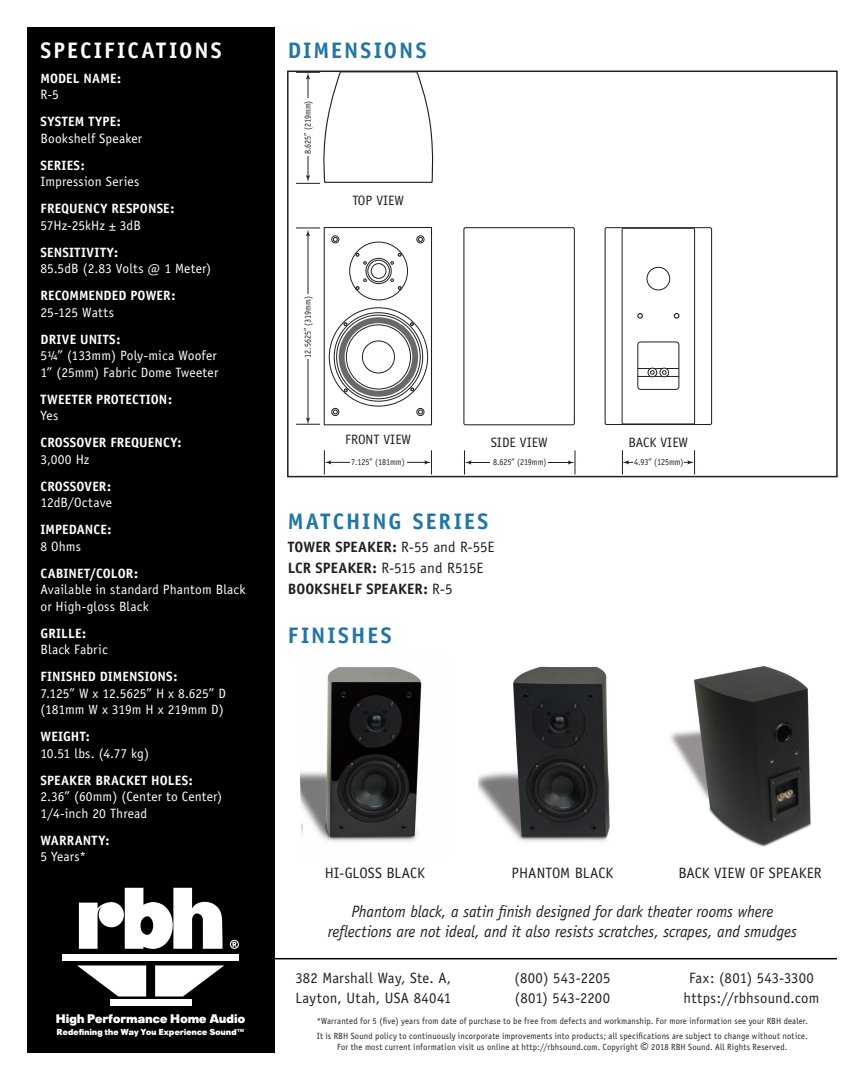
<style>
.page{position:relative;width:864px;height:1080px;background:#fff}
.page>*{position:absolute;margin:0;border:0;box-sizing:border-box;transform-origin:0 0}
.Back-TitlesBlack{font:700 22.5px "Officina Sans";letter-spacing:.09em;color:#2176a3}
.Back-TitlesWhite{font:700 22.5px "Officina Sans";letter-spacing:.095em;color:#fff}
.Back-Caption{font:italic 16.5px/19.5px "Officina Sans";letter-spacing:-.005em;color:#231f20;text-align:center;scale:.95 1}
.Back-AddressLine{font:15px/19.5px "Officina Sans";letter-spacing:.015em;color:#231f20}
.Back-MatchingSeries{font:700 15px/21px "Officina Sans";letter-spacing:.005em;color:#231f20}
.Back-MatchingSeries-2{font:15px "Officina Sans";color:#231f20}
.t1{font:13.65px "Officina Sans";color:#231f20}
.Back-Specs{font:13.5px/16.5px "Officina Sans";letter-spacing:.01em;color:#fff}
.Back-Specs-2{font:700 13.5px/16.5px "Officina Sans";letter-spacing:.01em;color:#fff}
.Redefining_tag_line{font:900 12.3px "Plak";letter-spacing:.03em;color:#fff}
.Back-Footnotes{font:9px/10.5px "Officina Sans";letter-spacing:.02em;color:#231f20;text-align:center;scale:.95 1}
.Back-Footnotes-2{font:9px "Officina Sans";letter-spacing:-.01em;color:#231f20;scale:.9 1}
.Back-Footnotes-3{font:9px "Officina Sans";letter-spacing:.02em;color:#231f20;scale:.9 1}
.Redefining_tag_line-2{font:900 8.55px "Plak";letter-spacing:.035em;color:#fff}
.s1{font-weight:400}
.s2{font-weight:700}
.s3{font-size:16.5px}
</style>
<div class="page">
<div style="left:27px;top:27px;width:247px;height:1026px;background:#000001"></div>
<div style="left:62px;top:954px;width:177px;height:6px;background:#fff"></div>
<div style="left:110px;top:1000px;width:81px;height:6px;background:#fff"></div>
<svg style="left:155px;top:965px;width:69px;height:31px"></svg>
<svg style="left:77px;top:965px;width:69px;height:31px"></svg>
<svg style="left:79px;top:888px;width:144px;height:61px"></svg>
<svg style="left:230px;top:940px;width:9px;height:9px"></svg>
<hr style="left:271px;top:958px;width:566px;height:1px;background:#000001">
<div style="left:463px;top:227px;width:112px;height:198px;border:1px solid #231f20;border-radius:2px"></div>
<div style="left:622px;top:228px;width:73px;height:196px;border:1px solid #231f20"></div>
<div style="left:605px;top:227px;width:107px;height:198px;border:1px solid #231f20;border-radius:2px"></div>
<div style="left:331px;top:236px;width:8px;height:7px;border:1px solid #231f20;border-radius:50%"></div>
<div style="left:417px;top:236px;width:7px;height:7px;border:1px solid #231f20;border-radius:50%"></div>
<div style="left:331px;top:408px;width:8px;height:8px;border:1px solid #231f20;border-radius:50%"></div>
<div style="left:417px;top:408px;width:7px;height:8px;border:1px solid #231f20;border-radius:50%"></div>
<hr style="left:308px;top:234px;width:1px;height:186px;background:#231f20">
<svg style="left:296px;top:418px;width:24px;height:7px"></svg>
<svg style="left:296px;top:228px;width:24px;height:8px"></svg>
<svg style="left:296px;top:74px;width:138px;height:110px"></svg>
<hr style="left:329px;top:462px;width:97px;height:1px;background:#231f20">
<svg style="left:424px;top:450px;width:8px;height:24px"></svg>
<svg style="left:324px;top:450px;width:7px;height:24px"></svg>
<hr style="left:469px;top:462px;width:101px;height:1px;background:#231f20">
<svg style="left:568px;top:450px;width:8px;height:24px"></svg>
<svg style="left:464px;top:450px;width:8px;height:24px"></svg>
<hr style="left:627px;top:462px;width:63px;height:1px;background:#231f20">
<svg style="left:687px;top:450px;width:8px;height:24px"></svg>
<svg style="left:622px;top:450px;width:7px;height:24px"></svg>
<div style="left:303px;top:98px;width:9px;height:58px;background:#fff"></div>
<div style="left:303px;top:294px;width:10px;height:65px;background:#fff"></div>
<div style="left:350px;top:458px;width:57px;height:9px;background:#fff"></div>
<div style="left:633px;top:458px;width:51px;height:9px;background:#fff"></div>
<div style="left:490px;top:459px;width:58px;height:8px;background:#fff"></div>
<div style="left:324px;top:227px;width:108px;height:198px;border:1px solid #231f20"></div>
<svg style="left:329px;top:237px;width:99px;height:177px"></svg>
<svg style="left:637px;top:266px;width:43px;height:124px"></svg>
<div style="left:287px;top:71px;width:551px;height:406px;border:2px solid #231f20"></div>
<img style="left:670px;top:665px;width:141px;height:182px">
<img style="left:301px;top:667px;width:121px;height:175px">
<img style="left:478px;top:666px;width:132px;height:176px">
<p class="Back-TitlesWhite" style="left:40px;top:37px;width:183px">SPECIFICATIONS</p>
<p class="Back-Specs-2" style="left:40px;top:70px;width:82px">MODEL NAME:<br><span class="s1">R-5</span></p>
<p class="Back-Specs" style="left:40px;top:114px;width:103px"><span class="s2">SYSTEM TYPE:<br></span>Bookshelf Speaker</p>
<p class="Back-Specs" style="left:40px;top:157px;width:100px"><span class="s2">SERIES:<br></span>Impression Series</p>
<p class="Back-Specs-2" style="left:40px;top:200px;width:136px">FREQUENCY RESPONSE:<br><span class="s1">57Hz-25kHz ± 3dB</span></p>
<p class="Back-Specs" style="left:40px;top:244px;width:172px"><span class="s2">SENSITIVITY:<br></span>85.5dB (2.83 Volts @ 1 Meter)</p>
<p class="Back-Specs-2" style="left:40px;top:287px;width:136px">RECOMMENDED POWER:<br><span class="s1">25-125 Watts</span></p>
<p class="Back-Specs" style="left:40px;top:331px;width:179px"><span class="s2">DRIVE UNITS:<br></span>5¼” (133mm) Poly-mica Woofer<br>1” (25mm) Fabric Dome Tweeter</p>
<p class="Back-Specs-2" style="left:40px;top:391px;width:133px">TWEETER PROTECTION:<br><span class="s1">Yes</span></p>
<p class="Back-Specs-2" style="left:40px;top:434px;width:143px">CROSSOVER FREQUENCY:<br><span class="s1">3,000 Hz</span></p>
<p class="Back-Specs" style="left:40px;top:478px;width:73px"><span class="s2">CROSSOVER:<br></span>12dB/Octave</p>
<p class="Back-Specs-2" style="left:40px;top:521px;width:73px">IMPEDANCE:<br><span class="s1">8 Ohms</span></p>
<p class="Back-Specs" style="left:40px;top:565px;width:207px"><span class="s2">CABINET/COLOR:<br></span>Available in standard Phantom Black or High-gloss Black</p>
<p class="Back-Specs" style="left:40px;top:625px;width:69px"><span class="s2">GRILLE:<br></span>Black Fabric</p>
<p class="Back-Specs" style="left:40px;top:669px;width:187px"><span class="s2">FINISHED DIMENSIONS:<br></span>7.125” W x 12.5625” H x 8.625” D (181mm W x 319m H x 219mm D)</p>
<p class="Back-Specs" style="left:40px;top:729px;width:110px"><span class="s2">WEIGHT:<br></span>10.51 lbs. (4.77 kg)</p>
<p class="Back-Specs" style="left:40px;top:772px;width:183px"><span class="s2">SPEAKER BRACKET HOLES:<br></span>2.36” (60mm) (Center to Center)<br>1/4-inch 20 Thread</p>
<p class="Back-Specs-2" style="left:40px;top:832px;width:71px">WARRANTY:<br><span class="s1">5 Years*</span></p>
<p class="Redefining_tag_line" style="left:56px;top:1012px;width:190px">High Performance Home Audio</p>
<p class="Redefining_tag_line-2" style="left:57px;top:1026px;width:189px">Redefining the Way You Experience Sound™</p>
<p class="Back-TitlesBlack" style="left:288px;top:37px;width:140px">DIMENSIONS</p>
<p class="Back-Footnotes-2" style="left:302px;top:154px;width:61px;rotate:-90deg">8.625” (219mm)</p>
<p class="t1" style="left:352px;top:192px;width:53px">TOP VIEW</p>
<p class="Back-Footnotes-2" style="left:302px;top:358px;width:70px;rotate:-90deg">12.5625” (319mm)</p>
<p class="t1" style="left:345px;top:432px;width:67px">FRONT VIEW</p>
<p class="t1" style="left:491px;top:434px;width:58px">SIDE VIEW</p>
<p class="t1" style="left:629px;top:434px;width:61px">BACK VIEW</p>
<p class="Back-Footnotes-2" style="left:351px;top:457px;width:61px">7.125” (181mm)</p>
<p class="Back-Footnotes-2" style="left:493px;top:457px;width:61px">8.625” (219mm)</p>
<p class="Back-Footnotes-3" style="left:634px;top:457px;width:56px">4.93” (125mm)</p>
<p class="Back-TitlesBlack" style="left:288px;top:508px;width:202px">MATCHING SERIES</p>
<p class="Back-MatchingSeries" style="left:288px;top:536px;width:208px">TOWER SPEAKER: <span class="s1">R-55 and R-55E</span></p>
<p class="Back-MatchingSeries" style="left:288px;top:557px;width:197px">LCR SPEAKER: <span class="s1">R-515 and R515E<br></span>BOOKSHELF SPEAKER: <span class="s1">R-5</span></p>
<p class="Back-TitlesBlack" style="left:288px;top:621px;width:105px">FINISHES</p>
<p class="Back-MatchingSeries-2" style="left:325px;top:864px;width:101px">HI-GLOSS BLACK</p>
<p class="Back-MatchingSeries-2" style="left:512px;top:864px;width:103px">PHANTOM BLACK</p>
<p class="Back-MatchingSeries-2" style="left:678px;top:864px;width:145px">BACK VIEW OF SPEAKER</p>
<p class="Back-Caption" style="left:328px;top:902px;width:495px">Phantom black, a satin finish designed for dark theater rooms where reflections are not ideal, and it also resists scratches, scrapes, and smudges</p>
<p class="Back-AddressLine" style="left:295px;top:968px;width:157px">382 Marshall Way, Ste. A,<br>Layton, Utah, USA 84041</p>
<p class="Back-AddressLine" style="left:514px;top:968px;width:98px">(800) 543-2205 (801) 543-2200</p>
<p class="Back-AddressLine" style="left:689px;top:968px;width:126px">Fax: (801) 543-3300</p>
<p class="Back-AddressLine" style="left:683px;top:988px;width:137px">https://rbhsound.com</p>
<p class="Back-Footnotes" style="left:317px;top:1016px;width:519px">*Warranted for 5 (five) years from date of purchase to be free from defects and workmanship. For more information see your RBH dealer.</p>
<p class="Back-Footnotes" style="left:317px;top:1031px;width:518px">It is RBH Sound policy to continuously incorporate improvements into products; all specifications are subject to change without notice.<br>For the most current information visit us online at http://rbhsound.com. Copyright <span class="s3">©</span> 2018 RBH Sound. All Rights Reserved.</p>
</div>
